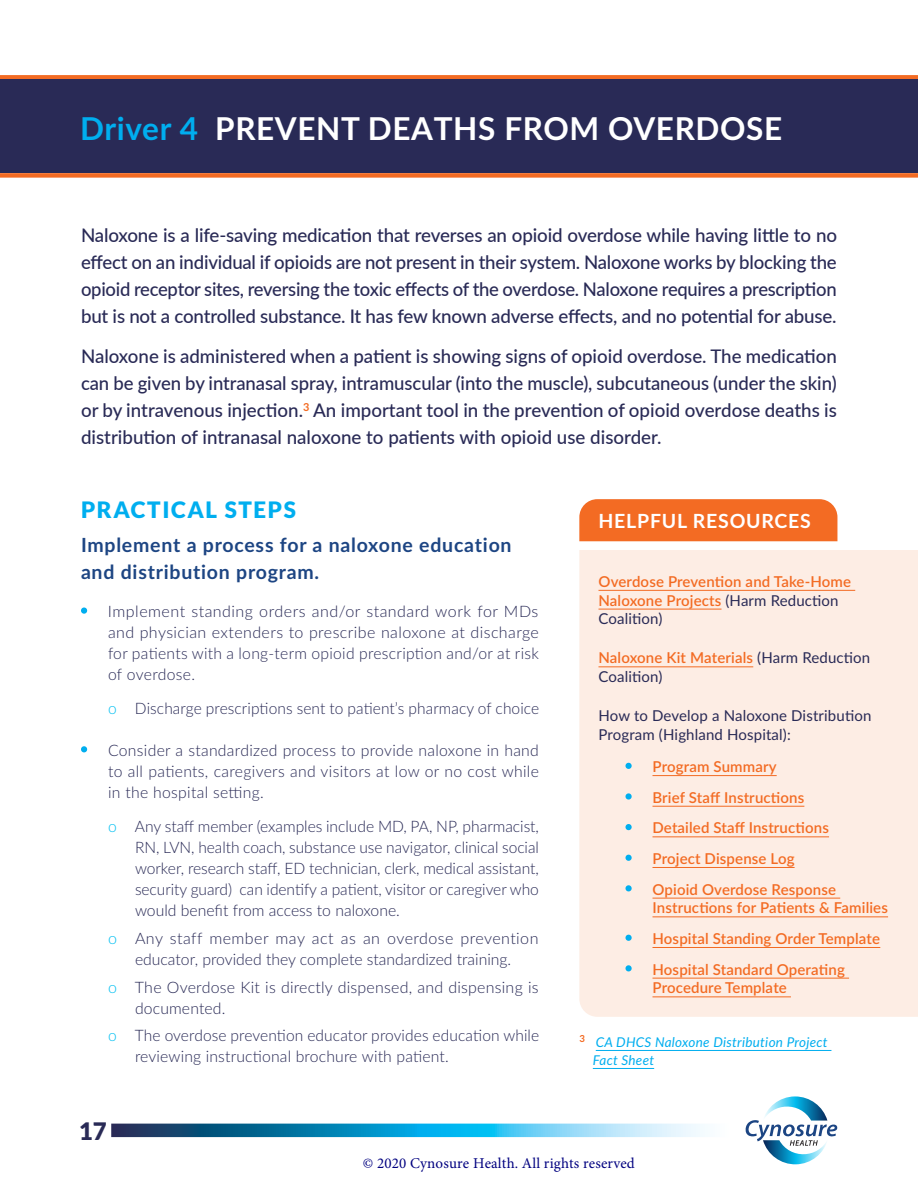
<style>
.page{position:relative;width:918px;height:1188px;background:#fff}
.page>*{position:absolute;margin:0;border:0;box-sizing:border-box;transform-origin:0 0}
.t1{font:700 31.5px "Lato";letter-spacing:.02em;color:#fff}
.t2{font:900 24px "Lato";color:#292a56}
.t3{font:900 22.5px "Lato";letter-spacing:.07em;color:#00aeef}
.t4{font:700 19.5px/27px "Lato";letter-spacing:.04em;color:#1d4583}
.t5{font:700 19.5px "Lato";letter-spacing:.04em;color:#fff}
.t6{font:500 18.75px/27px "Lato";letter-spacing:-.01em;color:#292a56;text-align:justify}
.t7{font:300 15.75px/21px "Lato";letter-spacing:.01em;color:#292a56;text-align:justify}
.t8{font:600 15px/30.6px "Lato";letter-spacing:.01em;color:#f36b23}
.t9{font:15px/18.8px "Lato";letter-spacing:.01em;color:#292a56}
.t10{font:15px "Minion Pro";letter-spacing:.01em;color:#000080}
.t11{font:italic 13.5px/18px "Lato";letter-spacing:.02em;color:#00aeef}
.s1{color:#00aeef}
.s2{color:#00bff1}
.s3{font-weight:400;color:#292a56}
.s4{font-weight:600;color:#f36b23}
</style>
<div class="page">
<svg style="left:111px;top:1124px;width:594px;height:13px;background:#3f9dc5"></svg>
<svg style="left:746px;top:1096px;width:91px;height:69px"></svg>
<div style="left:0;top:173px;width:918px;height:5px;background:#f36b23"></div>
<div style="left:0;top:75px;width:918px;height:5px;background:#f36b23"></div>
<div style="left:0;top:80px;width:918px;height:93px;background:#292a56"></div>
<div style="left:579px;top:550px;width:339px;height:467px;background:#fdede4"></div>
<hr style="left:598px;top:590px;width:257px;height:1px;background:#f36b23">
<hr style="left:598px;top:609px;width:124px;height:1px;background:#f36b23">
<hr style="left:598px;top:666px;width:155px;height:1px;background:#f36b23">
<hr style="left:652px;top:775px;width:125px;height:1px;background:#f36b23">
<hr style="left:652px;top:806px;width:152px;height:1px;background:#f36b23">
<hr style="left:652px;top:836px;width:177px;height:1px;background:#f36b23">
<hr style="left:652px;top:867px;width:143px;height:1px;background:#f36b23">
<hr style="left:652px;top:898px;width:188px;height:1px;background:#f36b23">
<hr style="left:652px;top:917px;width:236px;height:1px;background:#f36b23">
<hr style="left:652px;top:947px;width:228px;height:1px;background:#f36b23">
<hr style="left:652px;top:978px;width:197px;height:1px;background:#f36b23">
<hr style="left:652px;top:997px;width:139px;height:1px;background:#f36b23">
<svg style="left:626px;top:763px;width:6px;height:6px"></svg>
<svg style="left:626px;top:793px;width:6px;height:7px"></svg>
<svg style="left:626px;top:824px;width:6px;height:6px"></svg>
<svg style="left:626px;top:855px;width:6px;height:6px"></svg>
<svg style="left:626px;top:885px;width:6px;height:6px"></svg>
<svg style="left:626px;top:935px;width:6px;height:6px"></svg>
<svg style="left:626px;top:965px;width:6px;height:6px"></svg>
<hr style="left:596px;top:1050px;width:235px;height:1px;background:#00aeef">
<hr style="left:593px;top:1068px;width:61px;height:1px;background:#00aeef">
<svg style="left:81px;top:608px;width:6px;height:6px"></svg>
<svg style="left:81px;top:746px;width:6px;height:6px"></svg>
<div style="left:579px;top:499px;width:258px;height:42px;background:#f36b23"></div>
<h1 class="t1" style="left:80px;top:106px;width:704px"><span class="s1">Driver 4</span> PREVENT DEATHS FROM OVERDOSE</h1>
<p class="t6" style="left:81px;top:221px;width:758px">Naloxone is a life-saving medication that reverses an opioid overdose while having little to no effect on an individual if opioids are not present in their system. Naloxone works by blocking the opioid receptor sites, reversing the toxic effects of the overdose. Naloxone requires a prescription but is not a controlled substance. It has few known adverse effects, and no potential for abuse.</p>
<p class="t6" style="left:81px;top:342px;width:757px">Naloxone is administered when a patient is showing signs of opioid overdose. The medication can be given by intranasal spray, intramuscular (into the muscle), subcutaneous (under the skin) or by intravenous injection.<sup>3</sup> An important tool in the prevention of opioid overdose deaths is distribution of intranasal naloxone to patients with opioid use disorder.</p>
<h3 class="t3" style="left:81px;top:497px;width:217px">PRACTICAL STEPS</h3>
<p class="t4" style="left:81px;top:530px;width:432px">Implement a process for a naloxone education and distribution program.</p>
<p class="t7" style="left:108px;top:600px;width:432px">Implement standing orders and/or standard work for MDs and physician extenders to prescribe naloxone at discharge for patients with a long-term opioid prescription and/or at risk of overdose.</p>
<p class="t7" style="left:108px;top:698px;width:433px"><span class="s2">o</span> Discharge prescriptions sent to patient’s pharmacy of choice</p>
<p class="t7" style="left:108px;top:739px;width:432px">Consider a standardized process to provide naloxone in hand to all patients, caregivers and visitors at low or no cost while in the hospital setting.</p>
<p class="t7" style="left:135px;top:815px;width:406px;text-indent:-27px"><span class="s2">o</span> Any staff member (examples include MD, PA, NP, pharmacist, RN, LVN, health coach, substance use navigator, clinical social worker, research staff, ED technician, clerk, medical assistant, security guard) can identify a patient, visitor or caregiver who would benefit from access to naloxone.</p>
<p class="t7" style="left:108px;top:927px;width:432px;text-align:center"><span class="s2">o</span> Any staff member may act as an overdose prevention educator, provided they complete standardized training.</p>
<p class="t7" style="left:135px;top:976px;width:405px;text-indent:-27px"><span class="s2">o</span> The Overdose Kit is directly dispensed, and dispensing is documented.</p>
<p class="t7" style="left:135px;top:1025px;width:406px;text-indent:-27px"><span class="s2">o</span> The overdose prevention educator provides education while reviewing instructional brochure with patient.</p>
<h2 class="t2" style="left:79px;top:1117px;width:29px">17</h2>
<p class="t5" style="left:598px;top:506px;width:214px">HELPFUL RESOURCES</p>
<p class="t8" style="left:598px;top:571px;width:254px;line-height:18.8px">Overdose Prevention and Take-Home<br>Naloxone Projects <span class="s3">(Harm Reduction<br>Coalition)</span></p>
<p class="t9" style="left:598px;top:648px;width:273px"><span class="s4">Naloxone Kit Materials</span> (Harm Reduction<br>Coalition)</p>
<p class="t9" style="left:598px;top:706px;width:274px">How to Develop a Naloxone Distribution<br>Program (Highland Hospital):</p>
<p class="t8" style="left:652px;top:751px;width:185px">Program Summary<br>Brief Staff Instructions<br>Detailed Staff Instructions<br>Project Dispense Log<br>Opioid Overdose Response</p>
<p class="t8" style="left:652px;top:892px;width:237px">Instructions for Patients &amp; Families<br>Hospital Standing Order Template<br>Hospital Standard Operating</p>
<p class="t8" style="left:652px;top:972px;width:136px">Procedure Template</p>
<p class="t11" style="left:593px;top:1033px;width:236px;text-indent:-13px"><sup>3</sup> CA DHCS Naloxone Distribution Project<br>Fact Sheet</p>
<p class="t10" style="left:363px;top:1153px;width:274px">© 2020 Cynosure Health. All rights reserved</p>
</div>
